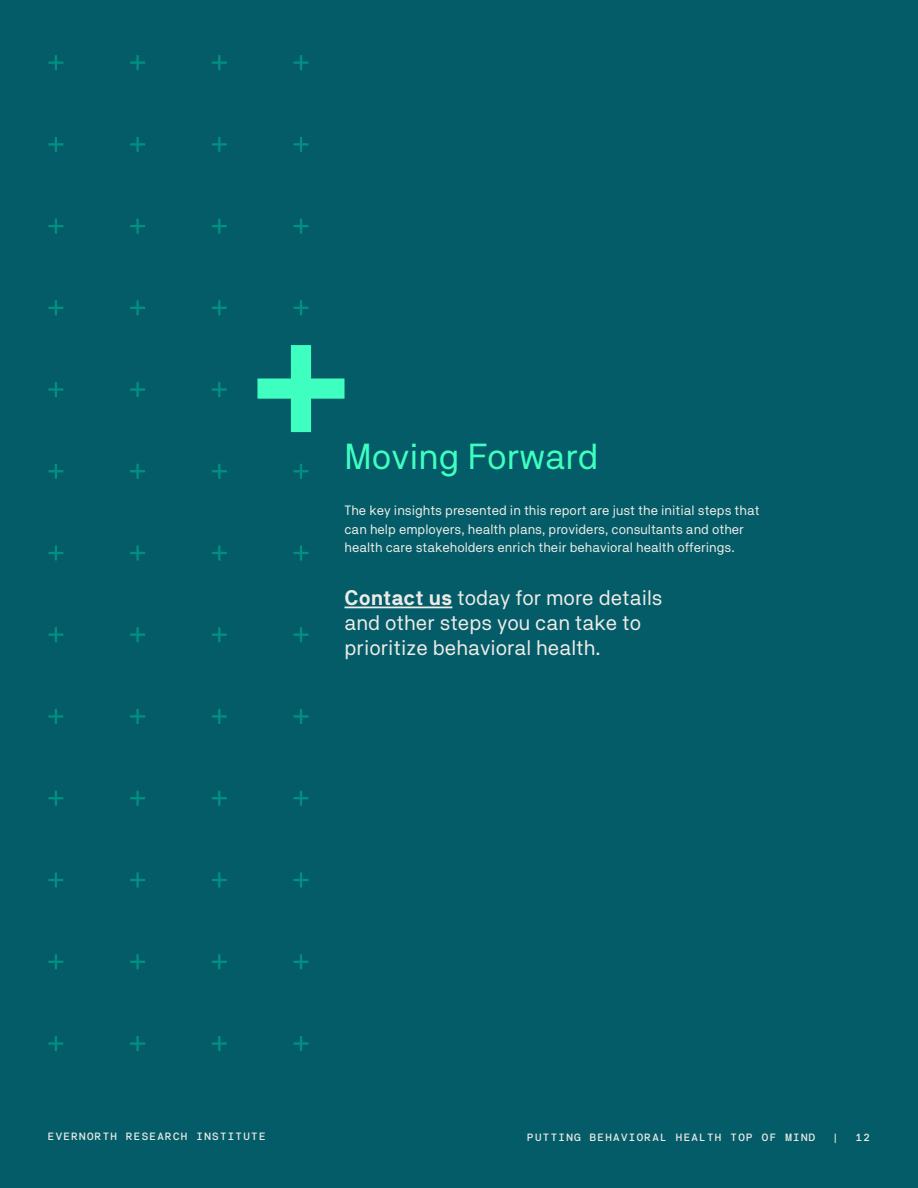
<style>
.page{position:relative;width:918px;height:1188px;background:#035c67}
.page>*{position:absolute;margin:0;border:0;box-sizing:border-box;transform-origin:0 0}
.H3_-_Headline{font:36px "NB Akademie";color:#3effc0}
.P_-_Callout{font:21px/25.2px "NB Akademie";color:#edebe7}
.t1{font:13.5px/18.9px "NB Akademie";color:#edebe7}
.t2{font:10.5px "NB Akademie Mono";color:#edebe7}
.s1{font-weight:700}
</style>
<div class="page">
<svg style="left:48px;top:55px;width:15px;height:15px"></svg>
<svg style="left:48px;top:137px;width:15px;height:15px"></svg>
<svg style="left:48px;top:219px;width:15px;height:15px"></svg>
<svg style="left:48px;top:300px;width:15px;height:15px"></svg>
<svg style="left:48px;top:382px;width:15px;height:15px"></svg>
<svg style="left:48px;top:464px;width:15px;height:15px"></svg>
<svg style="left:48px;top:545px;width:15px;height:16px"></svg>
<svg style="left:48px;top:627px;width:15px;height:15px"></svg>
<svg style="left:48px;top:709px;width:15px;height:15px"></svg>
<svg style="left:48px;top:791px;width:15px;height:15px"></svg>
<svg style="left:48px;top:872px;width:15px;height:16px"></svg>
<svg style="left:48px;top:954px;width:15px;height:15px"></svg>
<svg style="left:48px;top:1036px;width:15px;height:15px"></svg>
<svg style="left:130px;top:55px;width:15px;height:15px"></svg>
<svg style="left:130px;top:137px;width:15px;height:15px"></svg>
<svg style="left:130px;top:219px;width:15px;height:15px"></svg>
<svg style="left:130px;top:300px;width:15px;height:15px"></svg>
<svg style="left:130px;top:382px;width:15px;height:15px"></svg>
<svg style="left:130px;top:464px;width:15px;height:15px"></svg>
<svg style="left:130px;top:545px;width:15px;height:16px"></svg>
<svg style="left:130px;top:627px;width:15px;height:15px"></svg>
<svg style="left:130px;top:709px;width:15px;height:15px"></svg>
<svg style="left:130px;top:791px;width:15px;height:15px"></svg>
<svg style="left:130px;top:872px;width:15px;height:16px"></svg>
<svg style="left:130px;top:954px;width:15px;height:15px"></svg>
<svg style="left:130px;top:1036px;width:15px;height:15px"></svg>
<svg style="left:212px;top:55px;width:15px;height:15px"></svg>
<svg style="left:212px;top:137px;width:15px;height:15px"></svg>
<svg style="left:212px;top:219px;width:15px;height:15px"></svg>
<svg style="left:212px;top:300px;width:15px;height:15px"></svg>
<svg style="left:212px;top:382px;width:15px;height:15px"></svg>
<svg style="left:212px;top:464px;width:15px;height:15px"></svg>
<svg style="left:212px;top:545px;width:15px;height:16px"></svg>
<svg style="left:212px;top:627px;width:15px;height:15px"></svg>
<svg style="left:212px;top:709px;width:15px;height:15px"></svg>
<svg style="left:212px;top:791px;width:15px;height:15px"></svg>
<svg style="left:212px;top:872px;width:15px;height:16px"></svg>
<svg style="left:212px;top:954px;width:15px;height:15px"></svg>
<svg style="left:212px;top:1036px;width:15px;height:15px"></svg>
<svg style="left:293px;top:55px;width:16px;height:15px"></svg>
<svg style="left:293px;top:137px;width:16px;height:15px"></svg>
<svg style="left:293px;top:219px;width:16px;height:15px"></svg>
<svg style="left:293px;top:300px;width:16px;height:15px"></svg>
<svg style="left:293px;top:464px;width:16px;height:15px"></svg>
<svg style="left:293px;top:545px;width:16px;height:16px"></svg>
<svg style="left:293px;top:627px;width:16px;height:15px"></svg>
<svg style="left:293px;top:709px;width:16px;height:15px"></svg>
<svg style="left:293px;top:791px;width:16px;height:15px"></svg>
<svg style="left:293px;top:872px;width:16px;height:16px"></svg>
<svg style="left:293px;top:954px;width:16px;height:15px"></svg>
<svg style="left:293px;top:1036px;width:16px;height:15px"></svg>
<svg style="left:257px;top:345px;width:88px;height:87px"></svg>
<hr style="left:345px;top:607px;width:107px;height:1px;background:#edebe7">
<h3 class="H3_-_Headline" style="left:345px;top:435px;width:256px">Moving Forward</h3>
<p class="t1" style="left:345px;top:500px;width:417px">The key insights presented in this report are just the initial steps that can help employers, health plans, providers, consultants and other health care stakeholders enrich their behavioral health offerings.</p>
<p class="P_-_Callout" style="left:345px;top:584px;width:320px"><span class="s1">Contact us</span> today for more details and other steps you can take to prioritize behavioral health.</p>
<p class="t2" style="left:47px;top:1130px;width:221px">EVERNORTH RESEARCH INSTITUTE</p>
<p class="t2" style="left:527px;top:1131px;width:291px">PUTTING BEHAVIORAL HEALTH TOP OF MIND</p>
<p class="t2" style="left:832px;top:1131px;width:9px">|</p>
<p class="t2" style="left:855px;top:1131px;width:17px">12</p>
</div>
